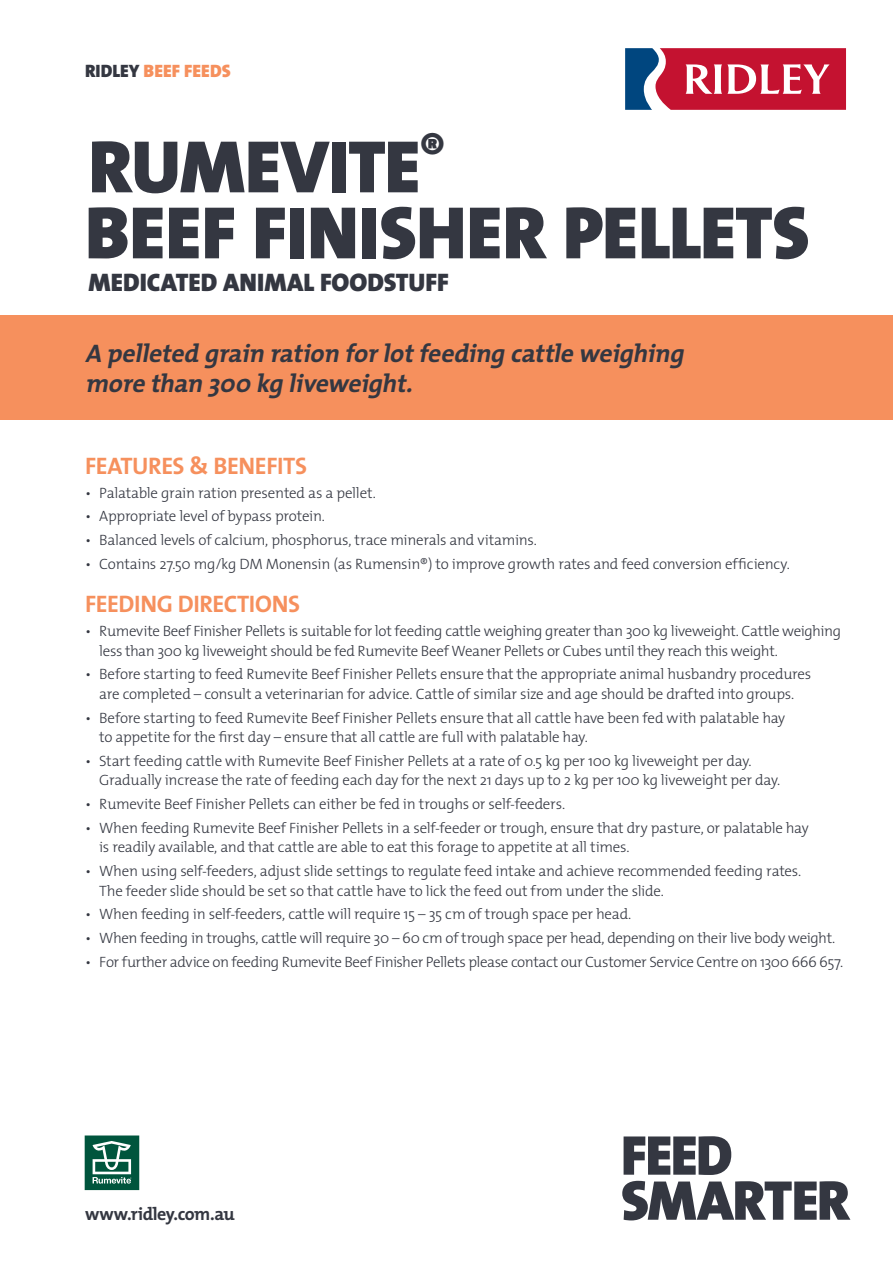
<style>
.page{position:relative;width:893px;height:1263px;background:#fff}
.page>*{position:absolute;margin:0;border:0;box-sizing:border-box;transform-origin:0 0}
.t1{font:900 75px/66px "The Mix";letter-spacing:-.005em;color:#343741}
.t2{font:italic 700 25.5px/30px "The Mix";color:#343741}
.t3{font:900 25.5px "The Mix";color:#343741}
.t4{font:700 24px "The Mix";letter-spacing:-.015em;color:#f6905d}
.t5{font:700 18px "The Mix";letter-spacing:-.025em;color:#343741}
.t6{font:900 18px "The Mix";letter-spacing:.005em;color:#f6905d}
.t7{font:300 15px/19.5px "The Mix";letter-spacing:-.02em;color:#343741}
.s1{color:#343741}
</style>
<div class="page">
<svg style="left:625px;top:48px;width:221px;height:62px;background:#b8435e"></svg>
<svg style="left:622px;top:1181px;width:228px;height:39px"></svg>
<svg style="left:624px;top:1136px;width:107px;height:39px"></svg>
<div style="left:0;top:315px;width:893px;height:105px;background:#f6905d"></div>
<svg style="left:84px;top:1135px;width:56px;height:56px;background:#3f7f6d"></svg>
<p class="t6" style="left:85px;top:55px;width:147px"><span class="s1">RIDLEY</span> BEEF FEEDS</p>
<h1 class="t1" style="left:85px;top:132px;width:726px">RUMEVITE<sup>®<br></sup>BEEF FINISHER PELLETS</h1>
<h2 class="t3" style="left:88px;top:261px;width:362px">MEDICATED ANIMAL FOODSTUFF</h2>
<h2 class="t2" style="left:85px;top:337px;width:607px">A pelleted grain ration forlotfeeding cattleweighing morethan 300 kg liveweight.</h2>
<h3 class="t4" style="left:85px;top:445px;width:224px">FEATURES &amp; BENEFITS</h3>
<p class="t7" style="left:85px;top:482px;width:292px">• Palatable grain ration presented as a pellet.</p>
<p class="t7" style="left:85px;top:506px;width:241px">• Appropriate level of bypass protein.</p>
<p class="t7" style="left:85px;top:530px;width:453px">• Balanced levels of calcium, phosphorus, trace minerals and vitamins.</p>
<p class="t7" style="left:85px;top:553px;width:706px">• Contains 27.50 mg/kg DM Monensin (as Rumensin®) to improve growth rates and feed conversion efficiency.</p>
<h3 class="t4" style="left:85px;top:584px;width:217px">FEEDING DIRECTIONS</h3>
<p class="t7" style="left:99px;top:621px;width:743px;text-indent:-14px">• Rumevite Beef Finisher Pellets is suitable for lot feeding cattle weighing greater than 300 kg liveweight. Cattle weighing less than 300 kg liveweight should be fed Rumevite Beef Weaner Pellets or Cubes until they reach this weight.</p>
<p class="t7" style="left:85px;top:664px;width:728px;text-align:center">• Before starting to feed Rumevite Beef Finisher Pellets ensure that the appropriate animal husbandry procedures are completed – consult a veterinarian for advice. Cattle of similar size and age should be drafted into groups.</p>
<p class="t7" style="left:99px;top:707px;width:687px;text-indent:-14px">• Before starting to feed Rumevite Beef Finisher Pellets ensure that all cattle have been fed with palatable hay to appetite for the first day – ensure that all cattle are full with palatable hay.</p>
<p class="t7" style="left:99px;top:750px;width:683px;text-indent:-14px">• Start feeding cattle with Rumevite Beef Finisher Pellets at a rate of 0.5 kg per 100 kg liveweight per day.<br>Gradually increase the rate of feeding each day for the next 21 days up to 2 kg per 100 kg liveweight per day.</p>
<p class="t7" style="left:85px;top:794px;width:482px">• Rumevite Beef Finisher Pellets can either be fed in troughs or self-feeders.</p>
<p class="t7" style="left:99px;top:817px;width:711px;text-indent:-14px">• When feeding Rumevite Beef Finisher Pellets in a self-feeder or trough, ensure that dry pasture, or palatable hay is readily available, and that cattle are able to eat this forage to appetite at all times.</p>
<p class="t7" style="left:99px;top:861px;width:704px;text-indent:-14px">• When using self-feeders, adjust slide settings to regulate feed intake and achieve recommended feeding rates.<br>The feeder slide should be set so that cattle have to lick the feed out from under the slide.</p>
<p class="t7" style="left:85px;top:904px;width:548px">• When feeding in self-feeders, cattle will require 15 – 35 cm of trough space per head.</p>
<p class="t7" style="left:85px;top:928px;width:752px">• When feeding in troughs, cattle will require 30 – 60 cm of trough space per head, depending on their live body weight.</p>
<p class="t7" style="left:85px;top:951px;width:760px">• For further advice on feeding Rumevite Beef Finisher Pellets please contact our Customer Service Centre on 1300 666 657.</p>
<p class="t5" style="left:85px;top:1199px;width:151px">www.ridley.com.au</p>
</div>
